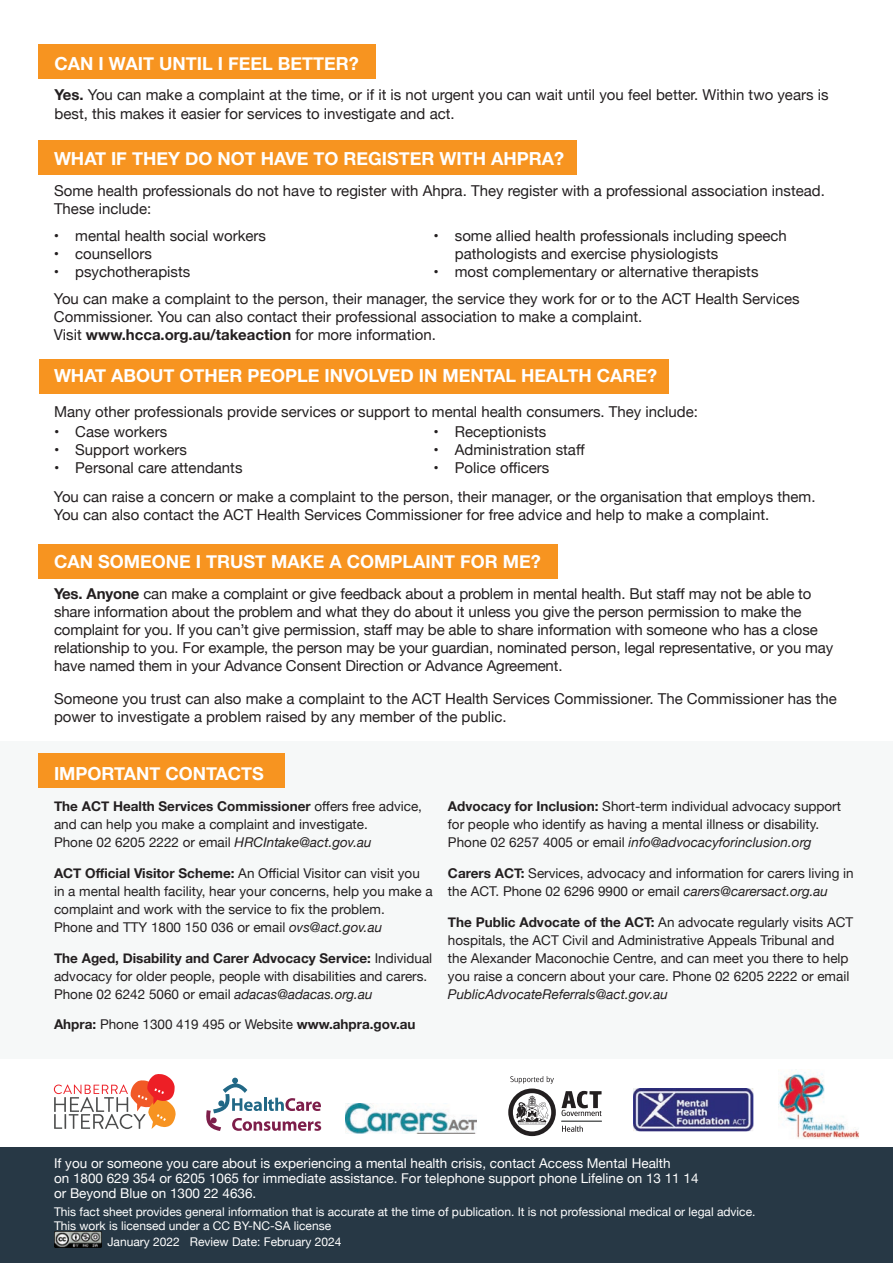
<style>
.page{position:relative;width:893px;height:1263px;background:#fff}
.page>*{position:absolute;margin:0;border:0;box-sizing:border-box;transform-origin:0 0}
.t1{font:700 18px "Helvetica Neue";color:#fff}
.t2{font:15px/18px "Helvetica Neue";color:#231f20}
.t3{font:13.5px/18px "Helvetica Neue";color:#231f20}
.t4{font:13.5px/15px "Helvetica Neue";color:#fff}
.t5{font:italic 13.5px "Helvetica Neue";color:#231f20}
.t6{font:12px/13.5px "Helvetica Neue";color:#fff}
.s1{font-weight:700}
.s2{font-style:italic}
</style>
<div class="page">
<div style="left:38px;top:44px;width:337px;height:35px;background:#f79420"></div>
<div style="left:38px;top:544px;width:520px;height:35px;background:#f79420"></div>
<div style="left:38px;top:140px;width:539px;height:35px;background:#f79420"></div>
<div style="left:40px;top:359px;width:629px;height:34px;background:#f79420"></div>
<div style="left:0;top:741px;width:893px;height:317px;background:#f6f8f8"></div>
<div style="left:38px;top:753px;width:247px;height:35px;background:#f79420"></div>
<div style="left:0;top:1148px;width:893px;height:115px;background:#273845"></div>
<img style="left:54px;top:1231px;width:48px;height:16px">
<svg style="left:54px;top:1074px;width:122px;height:55px"></svg>
<svg style="left:206px;top:1078px;width:115px;height:53px"></svg>
<img style="left:346px;top:1103px;width:131px;height:30px">
<svg style="left:508px;top:1076px;width:48px;height:60px"></svg>
<hr style="left:562px;top:1121px;width:40px;height:1px;background:#0e1111">
<svg style="left:562px;top:1126px;width:21px;height:6px"></svg>
<svg style="left:562px;top:1091px;width:40px;height:25px"></svg>
<img style="left:634px;top:1089px;width:119px;height:42px">
<img style="left:778px;top:1069px;width:81px;height:70px">
<p class="t1" style="left:55px;top:49px;width:306px">CAN I WAIT UNTIL I FEEL BETTER?</p>
<p class="t2" style="left:55px;top:86px;width:775px;line-height:19px"><span class="s1">Yes.</span> You can make a complaint at the time, or if it is not urgent you can wait until you feel better. Within two years is best, this makes it easier for services to investigate and act.</p>
<p class="t1" style="left:54px;top:145px;width:512px">WHAT IF THEY DO NOT HAVE TO REGISTER WITH AHPRA?</p>
<p class="t2" style="left:54px;top:182px;width:772px">Some health professionals do not have to register with Ahpra. They register with a professional association instead.<br>These include:</p>
<p class="t2" style="left:455px;top:227px;width:334px;text-indent:-21px">• some allied health professionals including speech pathologists and exercise physiologists</p>
<p class="t2" style="left:54px;top:258px;width:747px;line-height:27.6px;text-indent:380px">• most complementary or alternative therapists<br>You can make a complaint to the person, their manager, the service they work for or to the ACT Health Services</p>
<p class="t2" style="left:54px;top:309px;width:590px">Commissioner. You can also contact their professional association to make a complaint.<br>Visit <span class="s1">www.hcca.org.au/takeaction</span> for more information.</p>
<p class="t1" style="left:54px;top:362px;width:605px">WHAT ABOUT OTHER PEOPLE INVOLVED IN MENTAL HEALTH CARE?</p>
<p class="t2" style="left:54px;top:404px;width:646px">Many other professionals provide services or support to mental health consumers. They include:</p>
<p class="t2" style="left:54px;top:424px;width:115px">• Case workers</p>
<p class="t2" style="left:54px;top:442px;width:134px">• Support workers</p>
<p class="t2" style="left:54px;top:460px;width:190px">• Personal care attendants</p>
<p class="t2" style="left:54px;top:227px;width:214px">• mental health social workers</p>
<p class="t2" style="left:54px;top:245px;width:99px">• counsellors</p>
<p class="t2" style="left:54px;top:263px;width:138px">• psychotherapists</p>
<p class="t2" style="left:434px;top:424px;width:114px">• Receptionists</p>
<p class="t2" style="left:434px;top:442px;width:153px">• Administration staff</p>
<p class="t2" style="left:434px;top:460px;width:117px">• Police officers</p>
<p class="t2" style="left:54px;top:488px;width:763px">You can raise a concern or make a complaint to the person, their manager, or the organisation that employs them.<br>You can also contact the ACT Health Services Commissioner for free advice and help to make a complaint.</p>
<p class="t1" style="left:54px;top:548px;width:488px">CAN SOMEONE I TRUST MAKE A COMPLAINT FOR ME?</p>
<p class="t2" style="left:54px;top:585px;width:781px"><span class="s1">Yes. Anyone</span> can make a complaint or give feedback about a problem in mental health. But staff may not be able to share information about the problem and what they do about it unless you give the person permission to make the complaint for you. If you can’t give permission, staff may be able to share information with someone who has a close relationship to you. For example, the person may be your guardian, nominated person, legal representative, or you may have named them in your Advance Consent Direction or Advance Agreement.</p>
<p class="t2" style="left:54px;top:690px;width:784px">Someone you trust can also make a complaint to the ACT Health Services Commissioner. The Commissioner has the power to investigate a problem raised by any member of the public.</p>
<p class="t1" style="left:54px;top:759px;width:211px">IMPORTANT CONTACTS</p>
<p class="t3" style="left:54px;top:798px;width:369px"><span class="s1">The ACT Health Services Commissioner</span> offers free advice, and can help you make a complaint and investigate.<br>Phone 02 6205 2222 or email <span class="s2">HRCIntake@act.gov.au</span></p>
<p class="t3" style="left:54px;top:865px;width:380px"><span class="s1">ACT Official Visitor Scheme:</span> An Official Visitor can visit you in a mental health facility, hear your concerns, help you make a complaint and work with the service to fix the problem.<br>Phone and TTY 1800 150 036 or email <span class="s2">ovs@act.gov.au</span></p>
<p class="t3" style="left:54px;top:950px;width:380px"><span class="s1">The Aged, Disability and Carer Advocacy Service:</span> Individual advocacy for older people, people with disabilities and carers.<br>Phone 02 6242 5060 or email <span class="s2">adacas@adacas.org.au</span></p>
<p class="t3" style="left:54px;top:1016px;width:363px"><span class="s1">Ahpra:</span> Phone 1300 419 495 or Website <span class="s1">www.ahpra.gov.au</span></p>
<p class="t3" style="left:448px;top:798px;width:395px"><span class="s1">Advocacy for Inclusion:</span> Short-term individual advocacy support for people who identify as having a mental illness or disability.<br>Phone 02 6257 4005 or email <span class="s2">info@advocacyforinclusion.org</span></p>
<p class="t3" style="left:448px;top:865px;width:407px"><span class="s1">Carers ACT:</span> Services, advocacy and information for carers living in the ACT. Phone 02 6296 9900 or email <span class="s2">carers@carersact.org.au</span></p>
<p class="t3" style="left:448px;top:914px;width:407px"><span class="s1">The Public Advocate of the ACT:</span> An advocate regularly visits ACT hospitals, the ACT Civil and Administrative Appeals Tribunal and the Alexander Maconochie Centre, and can meet you there to help you raise a concern about your care. Phone 02 6205 2222 or email</p>
<p class="t5" style="left:448px;top:984px;width:222px">PublicAdvocateReferrals@act.gov.au</p>
<p class="t4" style="left:54px;top:1156px;width:646px">If you or someone you care about is experiencing a mental health crisis, contact Access Mental Health<br>on 1800 629 354 or 6205 1065 for immediate assistance. For telephone support phone Lifeline on 13 11 14 or Beyond Blue on 1300 22 4636.</p>
<p class="t6" style="left:54px;top:1206px;width:703px">This fact sheet provides general information that is accurate at the time of publication. It is not professional medical or legal advice.<br>This work is licensed under a CC BY-NC-SA license</p>
<p class="t6" style="left:107px;top:1236px;width:236px">January 2022 Review Date: February 2024</p>
</div>
